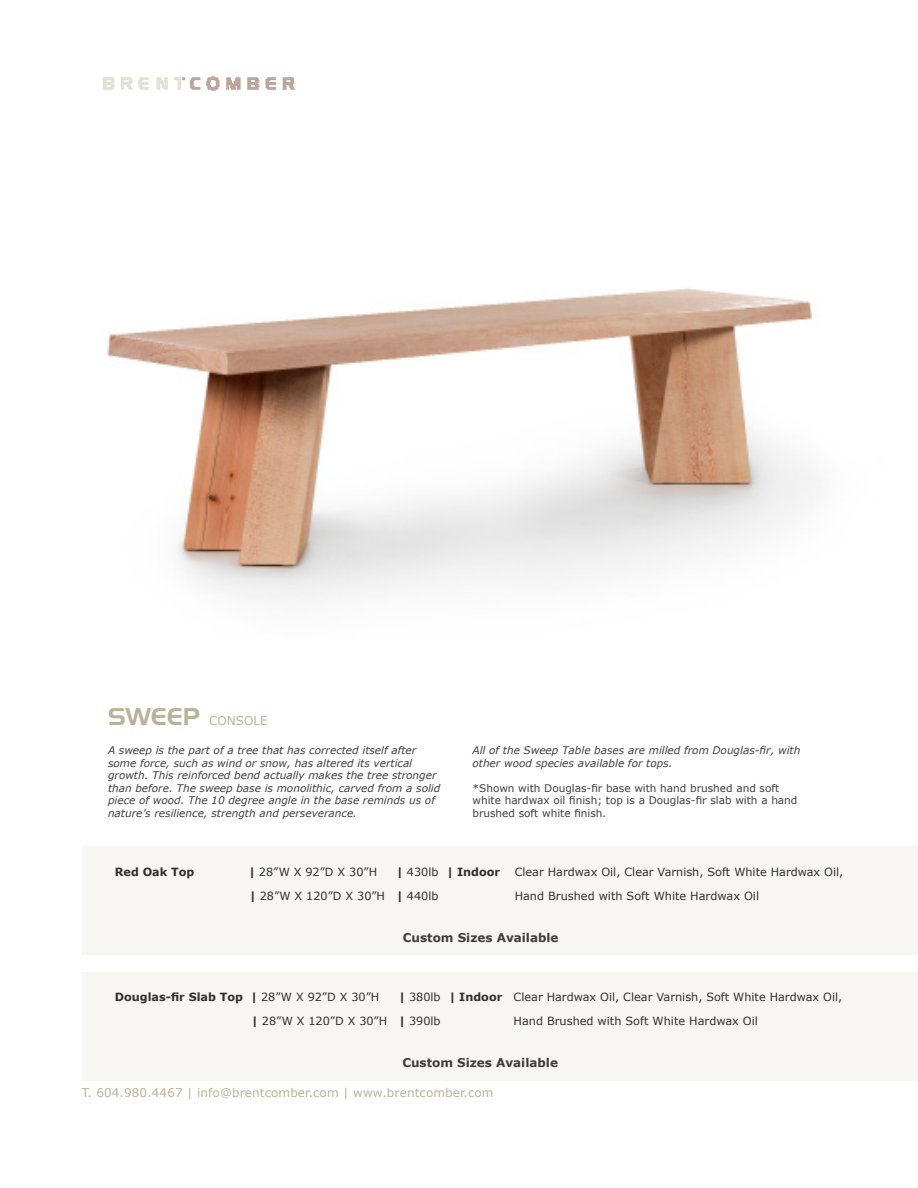
<style>
.page{position:relative;width:918px;height:1188px;background:#fff}
.page>*{position:absolute;margin:0;border:0;box-sizing:border-box;transform-origin:0 0}
.t1{font:12px "Verdana";letter-spacing:.01em;color:#b9b298}
.Photo_Description{font:700 12px "Verdana";color:#3e3e3f}
.Specs{font:11.25px "Verdana";color:#312f30}
.Specs-2{font:700 11.25px "Verdana";color:#312f30}
.t2{font:italic 10.5px/12.6px "Verdana";color:#3e3e3f}
.Photo_Description-2{font:10.5px/12.6px "Verdana";color:#3e3e3f}
.s1{font-family:"Hanzel Normal";font-size:24px}
.s2{font-weight:700}
</style>
<div class="page">
<div style="left:82px;top:972px;width:836px;height:109px;background:#f7f6f2"></div>
<img style="left:107px;top:288px;width:713px;height:312px">
<div style="left:82px;top:846px;width:836px;height:109px;background:#f7f6f2"></div>
<img style="left:103px;top:76px;width:192px;height:15px">
<p class="t1" style="left:108px;top:712px;width:161px"><span class="s1">SWEEP</span> CONSOLE</p>
<p class="t2" style="left:108px;top:744px;width:334px">A sweep is the part of a tree that has corrected itself after some force, such as wind or snow, has altered its vertical growth. This reinforced bend actually makes the tree stronger than before. The sweep base is monolithic, carved from a solid piece of wood. The 10 degree angle in the base reminds us of nature’s resilience, strength and perseverance.</p>
<p class="t2" style="left:472px;top:744px;width:329px">All of the Sweep Table bases are milled from Douglas-fir, with other wood species available for tops.</p>
<p class="Photo_Description-2" style="left:472px;top:782px;width:326px">*Shown with Douglas-fir base with hand brushed and soft white hardwax oil finish; top is a Douglas-fir slab with a hand brushed soft white finish.</p>
<p class="Specs-2" style="left:115px;top:864px;width:81px">Red Oak Top</p>
<p class="Specs" style="left:249px;top:864px;width:130px"><span class="s2">|</span> 28”W X 92”D X 30”H</p>
<p class="Specs" style="left:397px;top:864px;width:43px"><span class="s2">|</span> 430lb</p>
<p class="Specs-2" style="left:447px;top:864px;width:55px">| Indoor</p>
<p class="Specs" style="left:515px;top:864px;width:330px">Clear Hardwax Oil, Clear Varnish, Soft White Hardwax Oil,</p>
<p class="Specs" style="left:250px;top:889px;width:137px"><span class="s2">|</span> 28”W X 120”D X 30”H</p>
<p class="Specs" style="left:397px;top:889px;width:43px"><span class="s2">|</span> 440lb</p>
<p class="Specs" style="left:515px;top:889px;width:246px">Hand Brushed with Soft White Hardwax Oil</p>
<p class="Photo_Description" style="left:403px;top:929px;width:157px">Custom Sizes Available</p>
<p class="Specs-2" style="left:115px;top:989px;width:130px">Douglas-fir Slab Top</p>
<p class="Specs" style="left:251px;top:989px;width:130px"><span class="s2">|</span> 28”W X 92”D X 30”H</p>
<p class="Specs" style="left:399px;top:989px;width:43px"><span class="s2">|</span> 380lb</p>
<p class="Specs-2" style="left:449px;top:989px;width:55px">| Indoor</p>
<p class="Specs" style="left:514px;top:989px;width:330px">Clear Hardwax Oil, Clear Varnish, Soft White Hardwax Oil,</p>
<p class="Specs" style="left:252px;top:1014px;width:137px"><span class="s2">|</span> 28”W X 120”D X 30”H</p>
<p class="Specs" style="left:399px;top:1014px;width:43px"><span class="s2">|</span> 390lb</p>
<p class="Specs" style="left:514px;top:1014px;width:246px">Hand Brushed with Soft White Hardwax Oil</p>
<p class="Photo_Description" style="left:402px;top:1054px;width:157px">Custom Sizes Available</p>
<p class="t1" style="left:82px;top:1084px;width:413px">T. 604.980.4467 | info@brentcomber.com | www.brentcomber.com</p>
</div>
